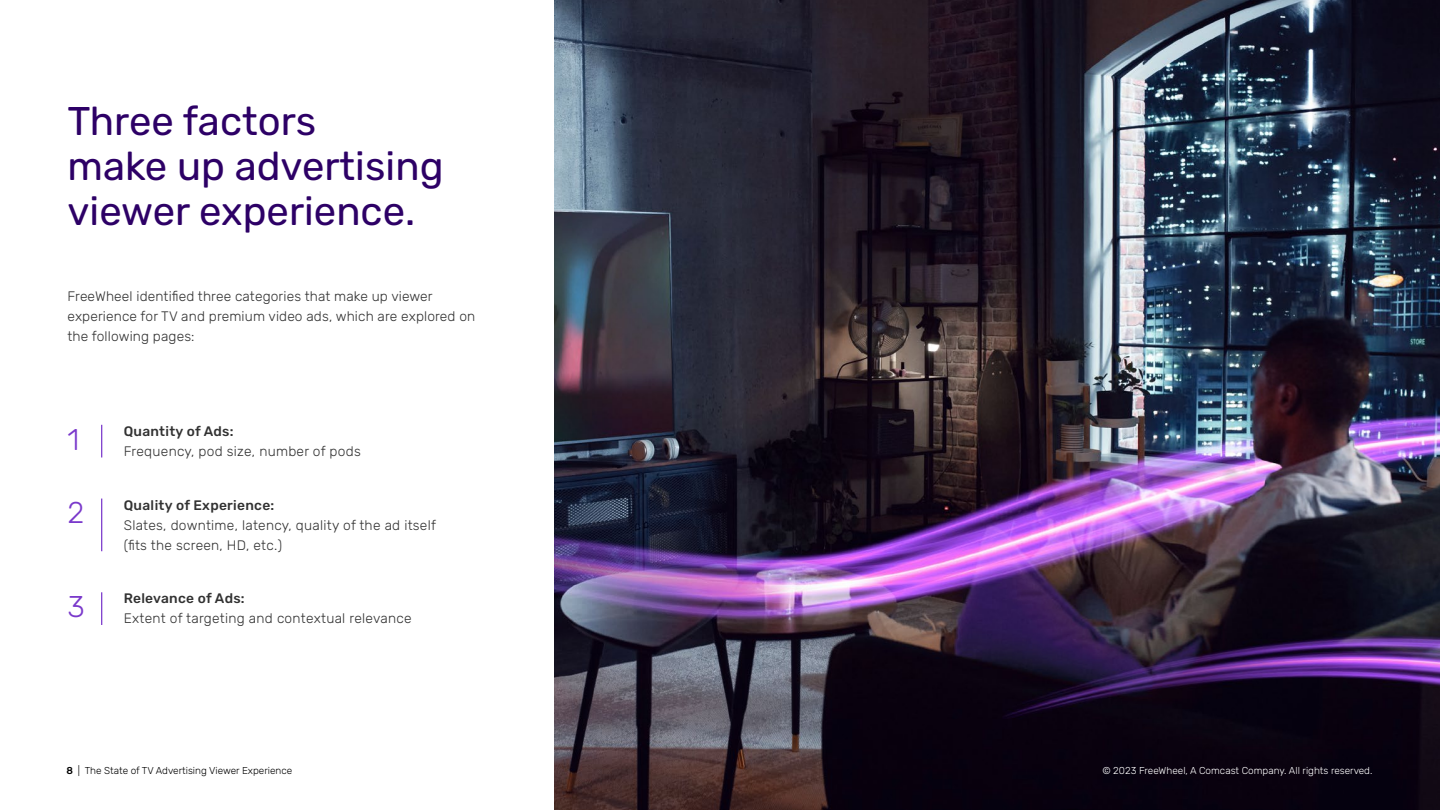
<style>
.page{position:relative;width:1440px;height:810px;background:#fff}
.page>*{position:absolute;margin:0;border:0;box-sizing:border-box;transform-origin:0 0}
.t1{font:40px/45px "Rubik";color:#2d0066}
.t2{font:300 30px "Rubik";color:#7a39cb}
.t3{font:300 13.75px/20px "Rubik";letter-spacing:.01em;color:#323232}
.t4{font:500 13.75px "Rubik";letter-spacing:.02em;color:#323232}
.t5{font:300 10px "Rubik";color:#fff}
.t6{font:300 10px "Rubik";color:#000}
.s1{font-weight:500}
</style>
<div class="page">
<hr style="left:101px;top:425px;width:1px;height:32px;background:#7a39cb">
<hr style="left:101px;top:499px;width:1px;height:52px;background:#7a39cb">
<hr style="left:101px;top:592px;width:1px;height:33px;background:#7a39cb">
<img style="left:554px;top:0;width:886px;height:810px">
<h1 class="t1" style="left:68px;top:99px;width:378px">Three factors<br>make up advertising viewer experience.</h1>
<p class="t3" style="left:68px;top:286px;width:409px">FreeWheel identified three categories that make up viewer experience for TV and premium video ads, which are explored on the following pages:</p>
<h2 class="t2" style="left:68px;top:422px;width:13px">1</h2>
<p class="t4" style="left:124px;top:423px;width:111px">Quantity of Ads:</p>
<p class="t3" style="left:124px;top:441px;width:239px">Frequency, pod size, number of pods</p>
<h2 class="t2" style="left:68px;top:496px;width:18px">2</h2>
<p class="t4" style="left:124px;top:497px;width:152px">Quality of Experience:</p>
<p class="t3" style="left:124px;top:515px;width:314px">Slates, downtime, latency, quality of the ad itself (fits the screen, HD, etc.)</p>
<h2 class="t2" style="left:68px;top:590px;width:19px">3</h2>
<p class="t4" style="left:124px;top:591px;width:123px">Relevance of Ads:</p>
<p class="t3" style="left:124px;top:609px;width:289px">Extent of targeting and contextual relevance</p>
<p class="t6" style="left:67px;top:765px;width:227px"><span class="s1">8</span> | The State of TV Advertising Viewer Experience</p>
<p class="t5" style="left:1102px;top:765px;width:272px">© 2023 FreeWheel, A Comcast Company. All rights reserved.</p>
</div>
